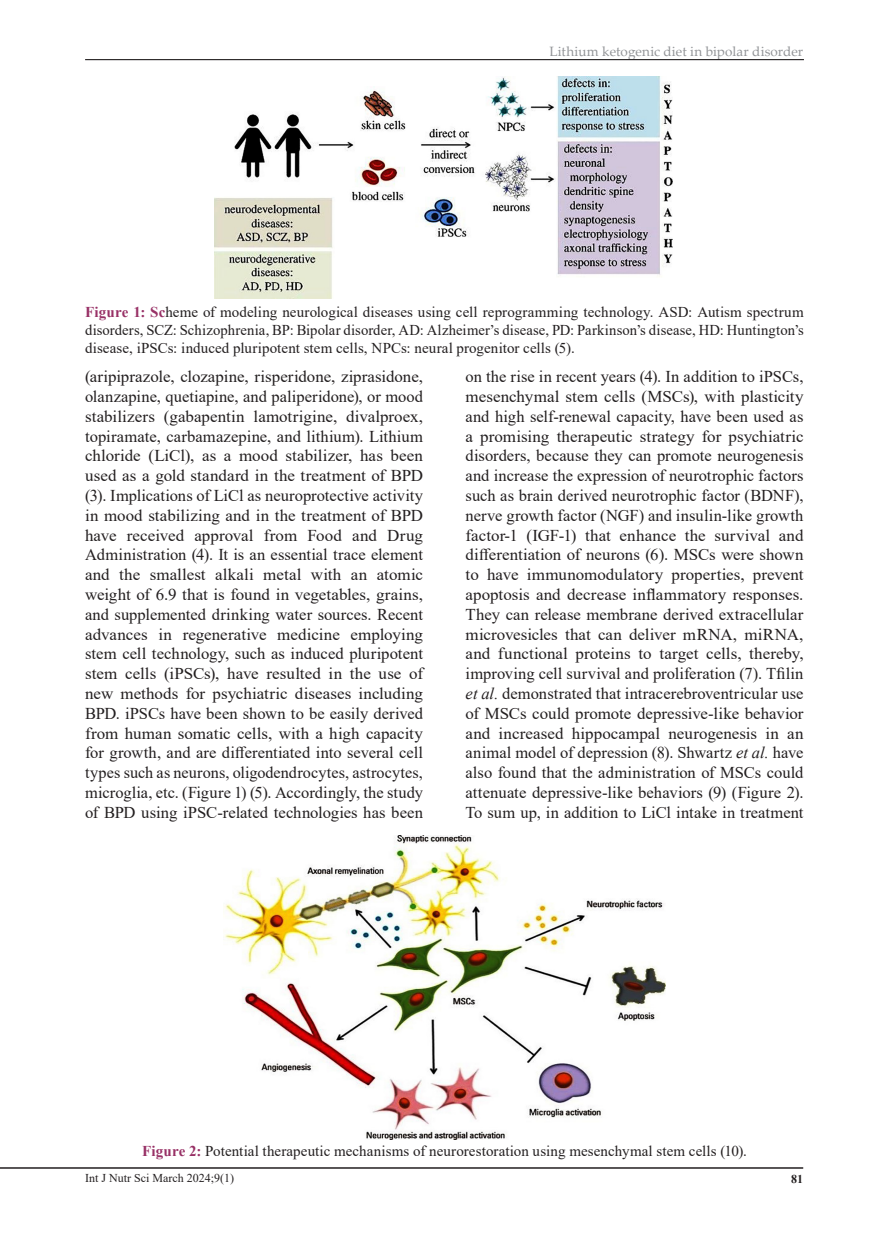
<style>
.page{position:relative;width:889px;height:1242px;background:#fff}
.page>*{position:absolute;margin:0;border:0;box-sizing:border-box;transform-origin:0 0}
.t1{font:16.5px/19.8px "Times New Roman";color:#231f20;text-align:justify}
.t2{font:15px/18px "Times New Roman";letter-spacing:.005em;color:#231f20;text-align:justify}
.t3{font:13.5px "Palatino Linotype";letter-spacing:.005em;color:#939598}
.t4{font:12px "Times New Roman";color:#231f20}
.t5{font:700 12px "Times New Roman";color:#231f20}
.s1{font-weight:700;color:#983166}
.s2{font-style:italic}
</style>
<div class="page">
<hr style="left:85px;top:59px;width:719px;height:1px;background:#231f20">
<hr style="left:0;top:1167px;width:803px;height:1px;background:#231f20">
<img style="left:215px;top:77px;width:457px;height:221px">
<img style="left:224px;top:835px;width:441px;height:304px">
<p class="t3" style="left:549px;top:41px;width:255px">Lithium ketogenic diet in bipolar disorder</p>
<p class="t2" style="left:85px;top:302px;width:720px"><span class="s1">Figure 1: Sc</span>heme of modeling neurological diseases using cell reprogramming technology. ASD: Autism spectrum disorders, SCZ: Schizophrenia, BP: Bipolar disorder, AD: Alzheimer’s disease, PD: Parkinson’s disease, HD: Huntington’s disease, iPSCs: induced pluripotent stem cells, NPCs: neural progenitor cells (5).</p>
<p class="t1" style="left:85px;top:366px;width:339px">(aripiprazole, clozapine, risperidone, ziprasidone, olanzapine, quetiapine, and paliperidone), or mood stabilizers (gabapentin lamotrigine, divalproex, topiramate, carbamazepine, and lithium). Lithium chloride (LiCl), as a mood stabilizer, has been used as a gold standard in the treatment of BPD (3). Implications of LiCl as neuroprotective activity in mood stabilizing and in the treatment of BPD have received approval from Food and Drug Administration (4). It is an essential trace element and the smallest alkali metal with an atomic weight of 6.9 that is found in vegetables, grains, and supplemented drinking water sources. Recent advances in regenerative medicine employing stem cell technology, such as induced pluripotent stem cells (iPSCs), have resulted in the use of new methods for psychiatric diseases including BPD. iPSCs have been shown to be easily derived from human somatic cells, with a high capacity for growth, and are differentiated into several cell types such as neurons, oligodendrocytes, astrocytes, microglia, etc. (Figure 1) (5). Accordingly, the study of BPD using iPSC-related technologies has been</p>
<p class="t1" style="left:465px;top:366px;width:339px">on the rise in recent years (4). In addition to iPSCs, mesenchymal stem cells (MSCs), with plasticity and high self-renewal capacity, have been used as a promising therapeutic strategy for psychiatric disorders, because they can promote neurogenesis and increase the expression of neurotrophic factors such as brain derived neurotrophic factor (BDNF), nerve growth factor (NGF) and insulin-like growth factor-1 (IGF-1) that enhance the survival and differentiation of neurons (6). MSCs were shown to have immunomodulatory properties, prevent apoptosis and decrease inflammatory responses.<br>They can release membrane derived extracellular microvesicles that can deliver mRNA, miRNA, and functional proteins to target cells, thereby, improving cell survival and proliferation (7). Tfilin <span class="s2">et al.</span> demonstrated that intracerebroventricular use of MSCs could promote depressive-like behavior and increased hippocampal neurogenesis in an animal model of depression (8). Shwartz <span class="s2">et al.</span> have also found that the administration of MSCs could attenuate depressive-like behaviors (9) (Figure 2).<br>To sum up, in addition to LiCl intake in treatment</p>
<p class="t2" style="left:142px;top:1141px;width:606px"><span class="s1">Figure 2:</span> Potential therapeutic mechanisms of neurorestoration using mesenchymal stem cells (10).</p>
<p class="t4" style="left:85px;top:1169px;width:150px">Int J Nutr Sci March 2024;9(1)</p>
<p class="t5" style="left:791px;top:1170px;width:13px">81</p>
</div>
